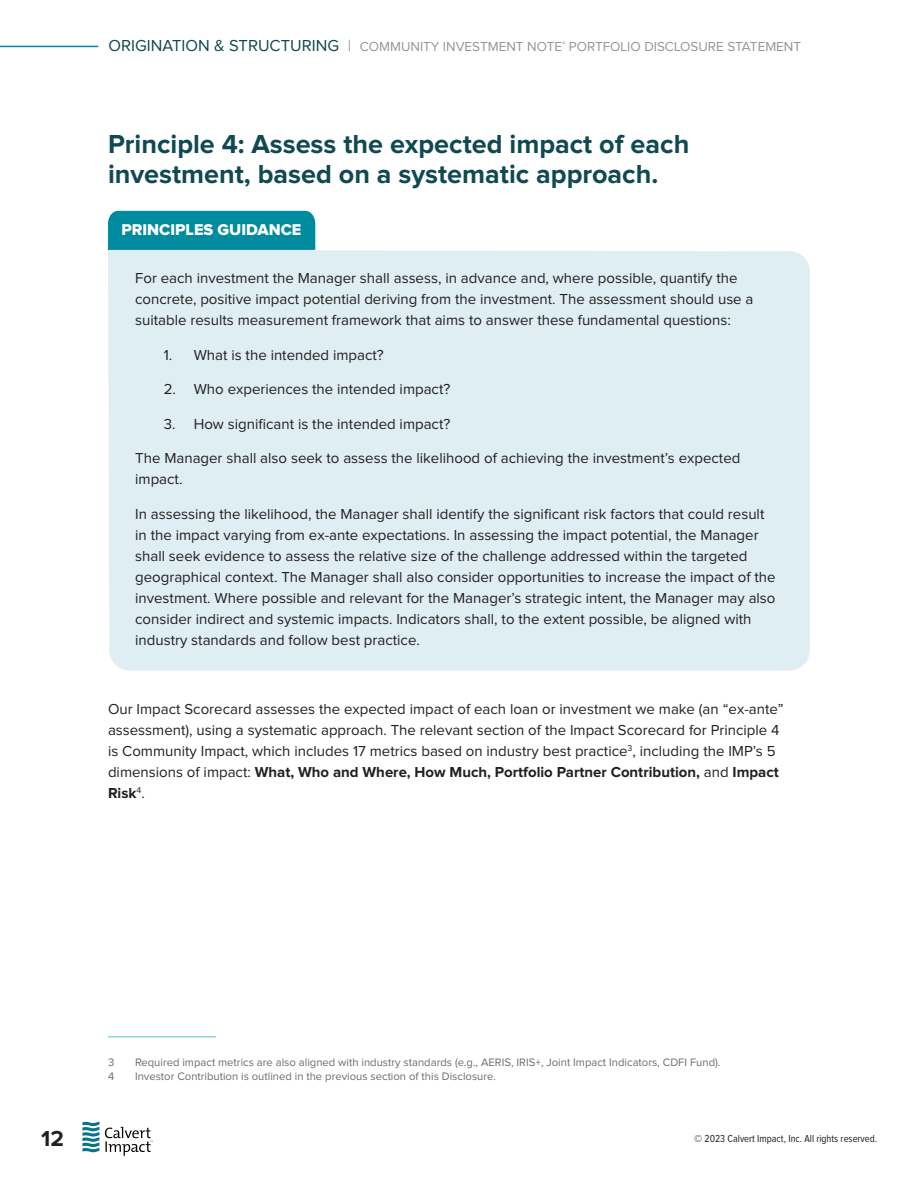
<style>
.page{position:relative;width:918px;height:1188px;background:#fff}
.page>*{position:absolute;margin:0;border:0;box-sizing:border-box;transform-origin:0 0}
.t1{font:700 27px/30px "Proxima Nova";color:#104952}
.t2{font:700 22.5px "Proxima Nova";color:#231f20}
.t3{font:16.2px "Proxima Nova Extrabld";color:#fff}
.Body{font:15px/21px "Proxima Nova";color:#231f20}
.Body-2{font:13.5px "Proxima Nova";color:#939598}
.Footnotes{font:11.25px "Proxima Nova";color:#6c6d70}
.t4{font:10.5px "Proxima Nova Cond";color:#231f20}
.s1{font-size:16.5px;color:#104952}
.s2{font-size:16.5px}
.s3{font-weight:700}
</style>
<div class="page">
<svg style="left:82px;top:1121px;width:71px;height:35px"></svg>
<hr style="left:108px;top:1036px;width:108px;height:2px;background:#8cd4dd">
<div style="left:108px;top:221px;width:702px;height:450px;background:#deeef2"></div>
<div style="left:108px;top:211px;width:207px;height:39px;background:#008b9e"></div>
<hr style="left:0;top:46px;width:98px;height:1px;background:#008b9e">
<p class="Body-2" style="left:108px;top:41px;width:694px"><span class="s1">ORIGINATION &amp; STRUCTURING</span> <span class="s2">|</span> COMMUNITY INVESTMENT NOTE<sup>®</sup> PORTFOLIO DISCLOSURE STATEMENT</p>
<h1 class="t1" style="left:108px;top:130px;width:583px">Principle 4: Assess the expected impact of each investment, based on a systematic approach.</h1>
<p class="t3" style="left:121px;top:222px;width:182px">PRINCIPLES GUIDANCE</p>
<p class="Body" style="left:135px;top:268px;width:620px">For each investment the Manager shall assess, in advance and, where possible, quantify the concrete, positive impact potential deriving from the investment. The assessment should use a suitable results measurement framework that aims to answer these fundamental questions:</p>
<p class="Body" style="left:164px;top:345px;width:222px">1. What is the intended impact?</p>
<p class="Body" style="left:164px;top:379px;width:288px">2. Who experiences the intended impact?</p>
<p class="Body" style="left:164px;top:414px;width:288px">3. How significant is the intended impact?</p>
<p class="Body" style="left:135px;top:448px;width:607px">The Manager shall also seek to assess the likelihood of achieving the investment’s expected impact.</p>
<p class="Body" style="left:135px;top:504px;width:642px">In assessing the likelihood, the Manager shall identify the significant risk factors that could result in the impact varying from ex-ante expectations. In assessing the impact potential, the Manager shall seek evidence to assess the relative size of the challenge addressed within the targeted geographical context. The Manager shall also consider opportunities to increase the impact of the investment. Where possible and relevant for the Manager’s strategic intent, the Manager may also consider indirect and systemic impacts. Indicators shall, to the extent possible, be aligned with industry standards and follow best practice.</p>
<p class="Body" style="left:108px;top:699px;width:677px">Our Impact Scorecard assesses the expected impact of each loan or investment we make (an “ex-ante” assessment), using a systematic approach. The relevant section of the Impact Scorecard for Principle 4 is Community Impact, which includes 17 metrics based on industry best practice<sup>3</sup>, including the IMP’s 5 dimensions of impact: <span class="s3">What, Who and Where, How Much, Portfolio Partner Contribution,</span> and <span class="s3">Impact Risk</span><sup>4</sup>.</p>
<p class="Footnotes" style="left:108px;top:1058px;width:8px">3</p>
<p class="Footnotes" style="left:135px;top:1058px;width:587px">Required impact metrics are also aligned with industry standards (e.g., AERIS, IRIS+, Joint Impact Indicators, CDFI Fund).</p>
<p class="Footnotes" style="left:108px;top:1071px;width:8px">4</p>
<p class="Footnotes" style="left:135px;top:1071px;width:363px">Investor Contribution is outlined in the previous section of this Disclosure.</p>
<h2 class="t2" style="left:41px;top:1128px;width:24px">12</h2>
<p class="t4" style="left:694px;top:1134px;width:185px">© 2023 Calvert Impact, Inc. All rights reserved.</p>
</div>
